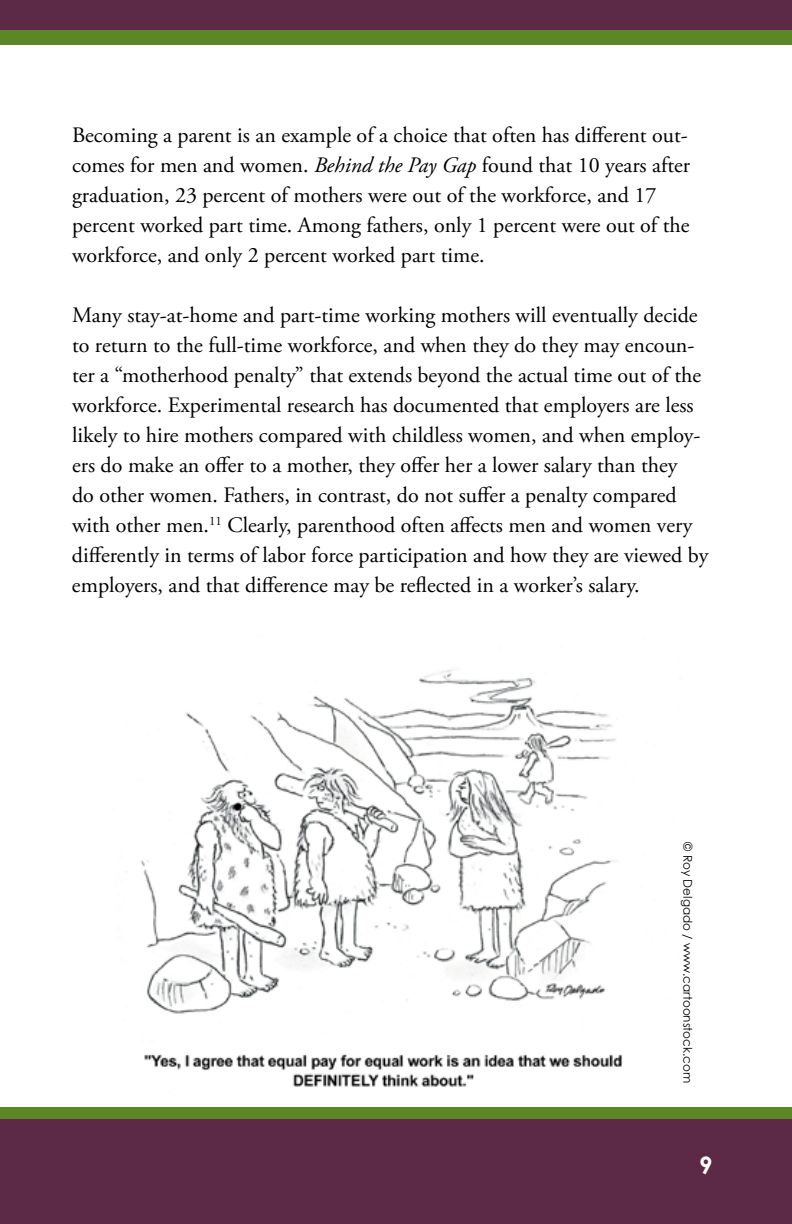
<style>
.page{position:relative;width:792px;height:1224px;background:#fff}
.page>*{position:absolute;margin:0;border:0;box-sizing:border-box;transform-origin:0 0}
.t1{font:700 24px "Century Gothic";color:#fff}
.t2{font:22px/30px "Adobe Garamond Pro";color:#000}
.t3{font:12px "Century Gothic";color:#000}
.s1{font-style:italic}
</style>
<div class="page">
<div style="left:0;top:1107px;width:792px;height:117px;background:#5c8727"></div>
<div style="left:0;top:1119px;width:792px;height:105px;background:#5c2946"></div>
<div style="left:0;top:0;width:792px;height:45px;background:#5c8727"></div>
<div style="left:0;top:0;width:792px;height:30px;background:#5c2946"></div>
<img style="left:126px;top:669px;width:496px;height:418px">
<p class="t2" style="left:72px;top:121px;width:620px">Becoming a parent is an example of a choice that often has different out&shy;comes for men and women. <span class="s1">Behind the Pay Gap</span> found that 10 years after graduation, 23 percent of mothers were out of the workforce, and 17 percent worked part time. Among fathers, only 1 percent were out of the workforce, and only 2 percent worked part time.</p>
<p class="t2" style="left:72px;top:301px;width:638px">Many stay-at-home and part-time working mothers will eventually decide to return to the full-time workforce, and when they do they may encoun&shy;ter a “motherhood penalty” that extends beyond the actual time out of the workforce. Experimental research has documented that employers are less likely to hire mothers compared with childless women, and when employ&shy;ers do make an offer to a mother, they offer her a lower salary than they<br>do other women. Fathers, in contrast, do not suffer a penalty compared with other men.<sup>11</sup> Clearly, parenthood often affects men and women very differently in terms of labor force participation and how they are viewed by employers, and that difference may be reflected in a worker’s salary.</p>
<p class="t3" style="left:695px;top:842px;width:242px;rotate:90deg">© Roy Delgado / www.cartoonstock.com</p>
<p class="t1" style="left:699px;top:1150px;width:15px">9</p>
</div>
